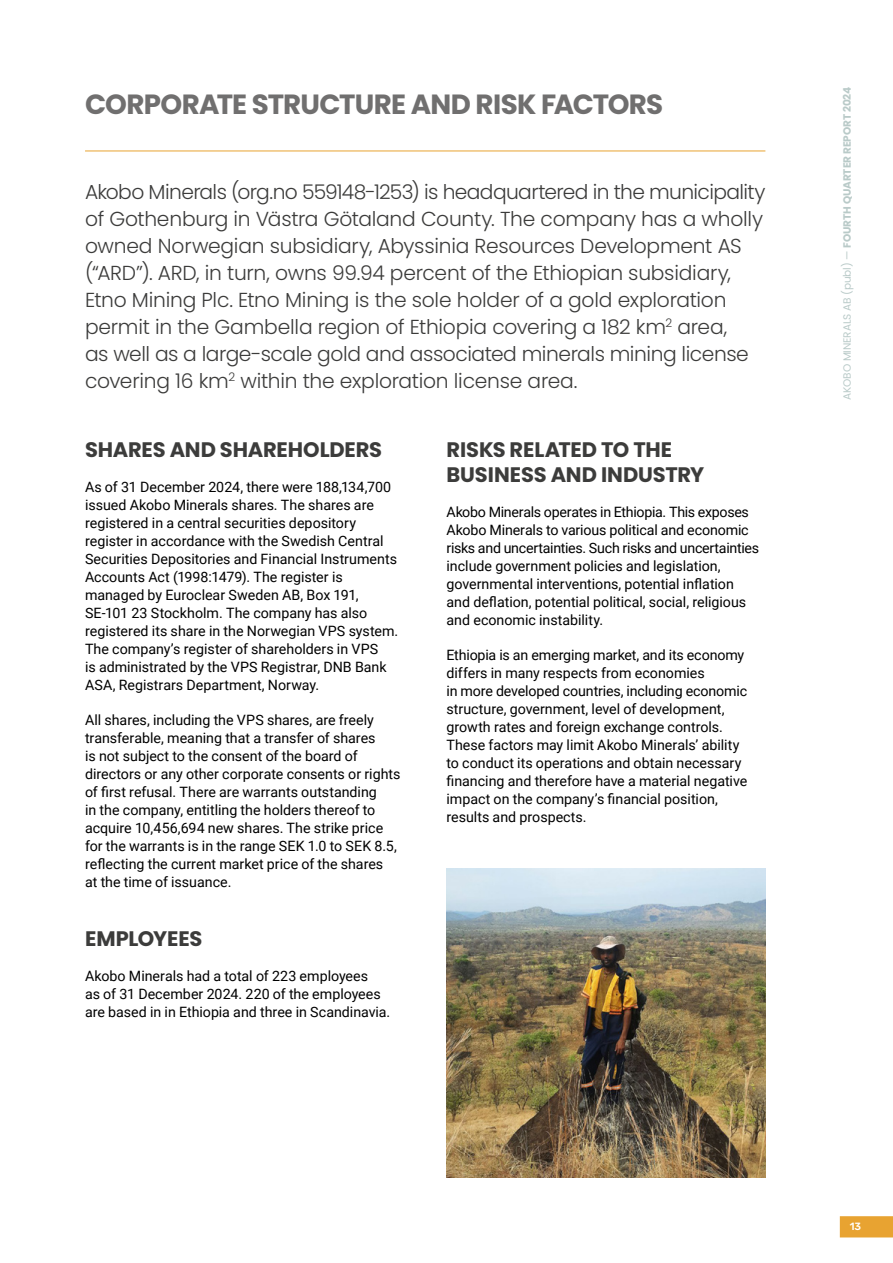
<style>
.page{position:relative;width:893px;height:1263px;background:#fff}
.page>*{position:absolute;margin:0;border:0;box-sizing:border-box;transform-origin:0 0}
.t1{font:700 27.75px "Poppins";letter-spacing:-.03em;color:#706f6f}
.t2{font:700 21px/25.2px "Poppins";letter-spacing:-.005em;color:#3c3c3b}
.t3{font:300 20.25px/27px "Poppins";letter-spacing:-.015em;color:#3c3c3b}
.t4{font:14.25px/18px "Roboto";color:#000}
.t5{font:700 10.5px "Poppins";letter-spacing:-.01em;color:#b9cac8}
.t6{font:500 10.5px "Rubik";color:#fff}
.s1{font-weight:400}
</style>
<div class="page">
<div style="left:840px;top:1216px;width:53px;height:21px;background:#e8a331"></div>
<img style="left:446px;top:868px;width:319px;height:310px">
<hr style="left:85px;top:151px;width:680px;height:1px;background:#e8a331">
<h1 class="t1" style="left:85px;top:88px;width:580px">CORPORATE STRUCTURE AND RISK FACTORS</h1>
<p class="t3" style="left:85px;top:178px;width:682px">Akobo Minerals (org.no 559148-1253) is headquartered in the municipality of Gothenburg in Västra Götaland County. The company has a wholly owned Norwegian subsidiary, Abyssinia Resources Development AS (“ARD”). ARD, in turn, owns 99.94 percent of the Ethiopian subsidiary, Etno Mining Plc. Etno Mining is the sole holder of a gold exploration permit in the Gambella region of Ethiopia covering a 182 km<sup>2</sup> area,<br>as well as a large-scale gold and associated minerals mining license covering 16 km<sup>2</sup> within the exploration license area.</p>
<h2 class="t2" style="left:85px;top:437px;width:299px">SHARES AND SHAREHOLDERS</h2>
<p class="t4" style="left:85px;top:477px;width:315px">As of 31 December 2024, there were 188,134,700 issued Akobo Minerals shares. The shares are registered in a central securities depository register in accordance with the Swedish Central Securities Depositories and Financial Instruments Accounts Act (1998:1479). The register is managed by Euroclear Sweden AB, Box 191, SE-101 23 Stockholm. The company has also registered its share in the Norwegian VPS system.<br>The company’s register of shareholders in VPS<br>is administrated by the VPS Registrar, DNB Bank ASA, Registrars Department, Norway.</p>
<p class="t4" style="left:85px;top:710px;width:317px">All shares, including the VPS shares, are freely transferable, meaning that a transfer of shares<br>is not subject to the consent of the board of directors or any other corporate consents or rights of first refusal. There are warrants outstanding<br>in the company, entitling the holders thereof to acquire 10,456,694 new shares. The strike price for the warrants is in the range SEK 1.0 to SEK 8.5, reflecting the current market price of the shares<br>at the time of issuance.</p>
<h2 class="t2" style="left:85px;top:926px;width:119px">EMPLOYEES</h2>
<p class="t4" style="left:85px;top:966px;width:307px">Akobo Minerals had a total of 223 employees<br>as of 31 December 2024. 220 of the employees are based in in Ethiopia and three in Scandinavia.</p>
<h2 class="t2" style="left:446px;top:437px;width:259px">RISKS RELATED TO THE<br>BUSINESS AND INDUSTRY</h2>
<p class="t4" style="left:446px;top:502px;width:314px">Akobo Minerals operates in Ethiopia. This exposes Akobo Minerals to various political and economic risks and uncertainties. Such risks and uncertainties include government policies and legislation, governmental interventions, potential inflation and deflation, potential political, social, religious and economic instability.</p>
<p class="t4" style="left:446px;top:645px;width:302px">Ethiopia is an emerging market, and its economy differs in many respects from economies<br>in more developed countries, including economic structure, government, level of development, growth rates and foreign exchange controls.<br>These factors may limit Akobo Minerals’ ability to conduct its operations and obtain necessary financing and therefore have a material negative impact on the company’s financial position, results and prospects.</p>
<p class="t5" style="left:841px;top:400px;width:315px;rotate:-90deg"><span class="s1">AKOBO MINERALS AB (publ) —</span> FOURTH QUARTER REPORT 2024</p>
<p class="t6" style="left:850px;top:1221px;width:13px">13</p>
</div>
